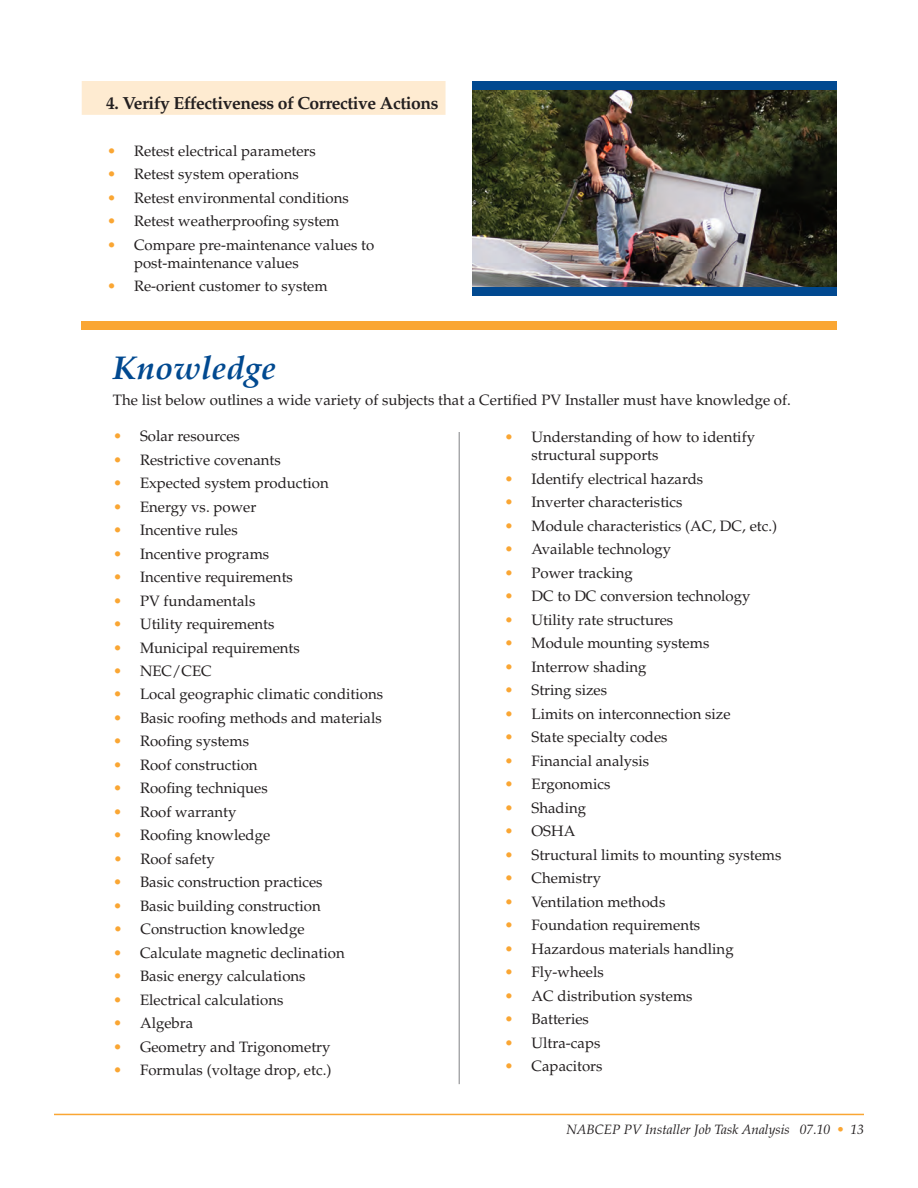
<style>
.page{position:relative;width:918px;height:1188px;background:#fff}
.page>*{position:absolute;margin:0;border:0;box-sizing:border-box;transform-origin:0 0}
.t1{font:33px "Palatino Bold Italic Os F";color:#014990}
.t2{font:700 17.55px "Palatino";letter-spacing:-.025em;color:#231f20}
.t3{font:15px/18px "Palatino";color:#231f20}
.t4{font:italic 13.5px "Palatino";color:#231f20}
.s1{color:#faa633}
</style>
<div class="page">
<hr style="left:54px;top:1114px;width:810px;height:1px;background:#faa633">
<div style="left:82px;top:81px;width:364px;height:34px;background:#feebd1"></div>
<div style="left:81px;top:322px;width:756px;height:8px;background:#faa633"></div>
<hr style="left:459px;top:432px;width:1px;height:652px;background:#808285">
<img style="left:472px;top:89px;width:365px;height:198px">
<div style="left:472px;top:81px;width:365px;height:8px;background:#014990"></div>
<div style="left:472px;top:287px;width:365px;height:9px;background:#014990"></div>
<p class="t2" style="left:106px;top:93px;width:334px">4. Verify Effectiveness of Corrective Actions</p>
<p class="t3" style="left:107px;top:142px;width:210px"><span class="s1">•</span> Retest electrical parameters</p>
<p class="t3" style="left:107px;top:165px;width:193px"><span class="s1">•</span> Retest system operations</p>
<p class="t3" style="left:107px;top:189px;width:243px"><span class="s1">•</span> Retest environmental conditions</p>
<p class="t3" style="left:107px;top:212px;width:234px"><span class="s1">•</span> Retest weatherproofing system</p>
<p class="t3" style="left:134px;top:236px;width:242px;text-indent:-27px"><span class="s1">•</span> Compare pre-maintenance values to post-maintenance values</p>
<p class="t3" style="left:107px;top:277px;width:222px"><span class="s1">•</span> Re-orient customer to system</p>
<h1 class="t1" style="left:113px;top:349px;width:165px">Knowledge</h1>
<p class="t3" style="left:113px;top:391px;width:679px">The list below outlines a wide variety of subjects that a Certified PV Installer must have knowledge of.</p>
<p class="t3" style="left:113px;top:427px;width:128px"><span class="s1">•</span> Solar resources</p>
<p class="t3" style="left:113px;top:451px;width:169px"><span class="s1">•</span> Restrictive covenants</p>
<p class="t3" style="left:113px;top:474px;width:217px"><span class="s1">•</span> Expected system production</p>
<p class="t3" style="left:113px;top:498px;width:145px"><span class="s1">•</span> Energy vs. power</p>
<p class="t3" style="left:113px;top:521px;width:126px"><span class="s1">•</span> Incentive rules</p>
<p class="t3" style="left:113px;top:545px;width:158px"><span class="s1">•</span> Incentive programs</p>
<p class="t3" style="left:113px;top:568px;width:181px"><span class="s1">•</span> Incentive requirements</p>
<p class="t3" style="left:113px;top:592px;width:144px"><span class="s1">•</span> PV fundamentals</p>
<p class="t3" style="left:113px;top:615px;width:163px"><span class="s1">•</span> Utility requirements</p>
<p class="t3" style="left:113px;top:639px;width:188px"><span class="s1">•</span> Municipal requirements</p>
<p class="t3" style="left:113px;top:662px;width:100px"><span class="s1">•</span> NEC/CEC</p>
<p class="t3" style="left:113px;top:686px;width:272px"><span class="s1">•</span> Local geographic climatic conditions</p>
<p class="t3" style="left:113px;top:709px;width:270px"><span class="s1">•</span> Basic roofing methods and materials</p>
<p class="t3" style="left:113px;top:733px;width:138px"><span class="s1">•</span> Roofing systems</p>
<p class="t3" style="left:113px;top:756px;width:146px"><span class="s1">•</span> Roof construction</p>
<p class="t3" style="left:113px;top:780px;width:156px"><span class="s1">•</span> Roofing techniques</p>
<p class="t3" style="left:113px;top:803px;width:125px"><span class="s1">•</span> Roof warranty</p>
<p class="t3" style="left:113px;top:827px;width:159px"><span class="s1">•</span> Roofing knowledge</p>
<p class="t3" style="left:113px;top:850px;width:103px"><span class="s1">•</span> Roof safety</p>
<p class="t3" style="left:113px;top:874px;width:211px"><span class="s1">•</span> Basic construction practices</p>
<p class="t3" style="left:113px;top:897px;width:209px"><span class="s1">•</span> Basic building construction</p>
<p class="t3" style="left:113px;top:921px;width:193px"><span class="s1">•</span> Construction knowledge</p>
<p class="t3" style="left:113px;top:944px;width:233px"><span class="s1">•</span> Calculate magnetic declination</p>
<p class="t3" style="left:113px;top:968px;width:194px"><span class="s1">•</span> Basic energy calculations</p>
<p class="t3" style="left:113px;top:991px;width:172px"><span class="s1">•</span> Electrical calculations</p>
<p class="t3" style="left:113px;top:1015px;width:82px"><span class="s1">•</span> Algebra</p>
<p class="t3" style="left:113px;top:1038px;width:219px"><span class="s1">•</span> Geometry and Trigonometry</p>
<p class="t3" style="left:113px;top:1062px;width:220px"><span class="s1">•</span> Formulas (voltage drop, etc.)</p>
<p class="t3" style="left:532px;top:428px;width:225px;text-indent:-27px"><span class="s1">•</span> Understanding of how to identify structural supports</p>
<p class="t3" style="left:505px;top:470px;width:200px"><span class="s1">•</span> Identify electrical hazards</p>
<p class="t3" style="left:505px;top:493px;width:180px"><span class="s1">•</span> Inverter characteristics</p>
<p class="t3" style="left:505px;top:517px;width:274px"><span class="s1">•</span> Module characteristics (AC, DC, etc.)</p>
<p class="t3" style="left:505px;top:540px;width:168px"><span class="s1">•</span> Available technology</p>
<p class="t3" style="left:505px;top:564px;width:130px"><span class="s1">•</span> Power tracking</p>
<p class="t3" style="left:505px;top:587px;width:247px"><span class="s1">•</span> DC to DC conversion technology</p>
<p class="t3" style="left:505px;top:611px;width:170px"><span class="s1">•</span> Utility rate structures</p>
<p class="t3" style="left:505px;top:634px;width:206px"><span class="s1">•</span> Module mounting systems</p>
<p class="t3" style="left:505px;top:658px;width:144px"><span class="s1">•</span> Interrow shading</p>
<p class="t3" style="left:505px;top:681px;width:104px"><span class="s1">•</span> String sizes</p>
<p class="t3" style="left:505px;top:705px;width:228px"><span class="s1">•</span> Limits on interconnection size</p>
<p class="t3" style="left:505px;top:728px;width:165px"><span class="s1">•</span> State specialty codes</p>
<p class="t3" style="left:505px;top:752px;width:146px"><span class="s1">•</span> Financial analysis</p>
<p class="t3" style="left:505px;top:775px;width:107px"><span class="s1">•</span> Ergonomics</p>
<p class="t3" style="left:505px;top:799px;width:83px"><span class="s1">•</span> Shading</p>
<p class="t3" style="left:505px;top:822px;width:72px"><span class="s1">•</span> OSHA</p>
<p class="t3" style="left:505px;top:846px;width:278px"><span class="s1">•</span> Structural limits to mounting systems</p>
<p class="t3" style="left:505px;top:869px;width:98px"><span class="s1">•</span> Chemistry</p>
<p class="t3" style="left:505px;top:893px;width:162px"><span class="s1">•</span> Ventilation methods</p>
<p class="t3" style="left:505px;top:916px;width:197px"><span class="s1">•</span> Foundation requirements</p>
<p class="t3" style="left:505px;top:940px;width:231px"><span class="s1">•</span> Hazardous materials handling</p>
<p class="t3" style="left:505px;top:963px;width:101px"><span class="s1">•</span> Fly-wheels</p>
<p class="t3" style="left:505px;top:987px;width:190px"><span class="s1">•</span> AC distribution systems</p>
<p class="t3" style="left:505px;top:1010px;width:86px"><span class="s1">•</span> Batteries</p>
<p class="t3" style="left:505px;top:1034px;width:97px"><span class="s1">•</span> Ultra-caps</p>
<p class="t3" style="left:505px;top:1057px;width:100px"><span class="s1">•</span> Capacitors</p>
<p class="t4" style="left:566px;top:1121px;width:299px">NABCEP PV Installer Job Task Analysis 07.10 <span class="s1">•</span> 13</p>
</div>
